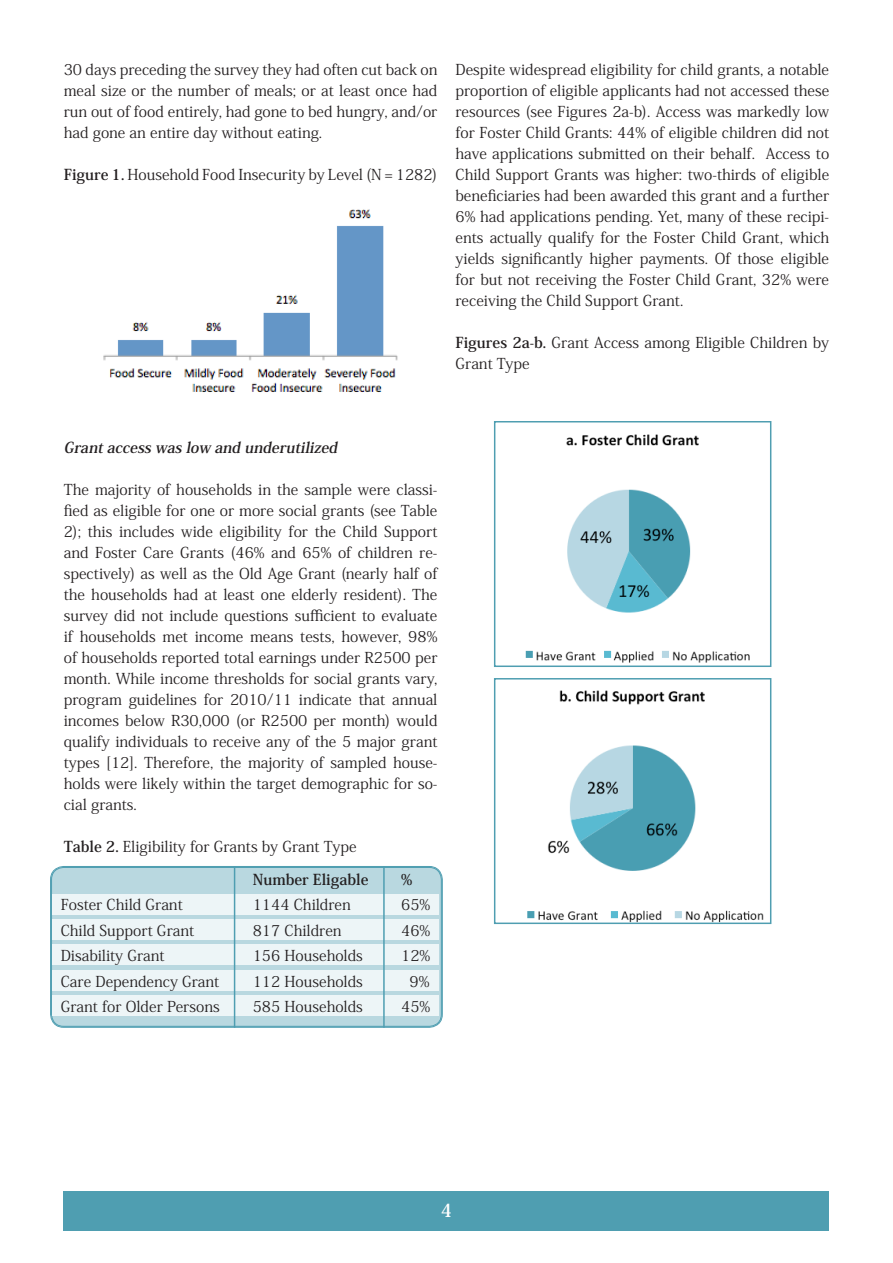
<style>
.page{position:relative;width:893px;height:1263px;background:#fff}
.page>*{position:absolute;margin:0;border:0;box-sizing:border-box;transform-origin:0 0}
.t1{font:700 18px "Koz Min Pro";color:#fff}
.t2{font:15px/21px "Koz Min Pro";color:#231f20;text-align:justify}
.t3{font:italic 700 15px "Koz Min Pro";color:#231f20}
.t4{font:700 15px "Koz Min Pro";color:#231f20}
.s1{font-weight:700}
</style>
<div class="page">
<img style="left:103px;top:209px;width:295px;height:184px">
<div style="left:64px;top:1191px;width:765px;height:40px;background:#4f9eb1"></div>
<div style="left:51px;top:867px;width:391px;height:160px;background:#b9d8e0;border-radius:13px"></div>
<div style="left:50px;top:866px;width:393px;height:162px;border:1px solid #4f9eb1;border-radius:13px"></div>
<div style="left:51px;top:867px;width:390px;height:159px;border:1px solid #4f9eb1;border-radius:12px"></div>
<div style="left:53px;top:894px;width:386px;height:21px;background:#edf5f7"></div>
<div style="left:53px;top:919px;width:386px;height:21px;background:#edf5f7"></div>
<div style="left:53px;top:944px;width:386px;height:21px;background:#edf5f7"></div>
<div style="left:53px;top:970px;width:386px;height:20px;background:#edf5f7"></div>
<div style="left:53px;top:995px;width:386px;height:20px;background:#edf5f7"></div>
<hr style="left:234px;top:866px;width:1px;height:162px;background:#4f9eb1">
<hr style="left:383px;top:866px;width:2px;height:162px;background:#4f9eb1">
<img style="left:525px;top:434px;width:225px;height:229px">
<div style="left:494px;top:421px;width:277px;height:246px;border:2px solid #4f9eb1"></div>
<img style="left:527px;top:690px;width:237px;height:231px">
<div style="left:494px;top:678px;width:277px;height:246px;border:2px solid #4f9eb1"></div>
<p class="t2" style="left:64px;top:59px;width:375px">30 days preceding the survey they had often cut back on meal size or the number of meals; or at least once had run out of food entirely, had gone to bed hungry, and/or had gone an entire day without eating.</p>
<p class="t2" style="left:64px;top:164px;width:375px"><span class="s1">Figure 1.</span> Household Food Insecurity by Level (N = 1282)</p>
<p class="t2" style="left:455px;top:59px;width:375px">Despite widespread eligibility for child grants, a notable proportion of eligible applicants had not accessed these resources (see Figures 2a-b). Access was markedly low for Foster Child Grants: 44% of eligible children did not have applications submitted on their behalf. Access to Child Support Grants was higher: two-thirds of eligible beneficiaries had been awarded this grant and a further 6% had applications pending. Yet, many of these recipi&shy;ents actually qualify for the Foster Child Grant, which yields significantly higher payments. Of those eligible for but not receiving the Foster Child Grant, 32% were receiving the Child Support Grant.</p>
<p class="t2" style="left:455px;top:332px;width:375px"><span class="s1">Figures 2a-b.</span> Grant Access among Eligible Children by<br>Grant Type</p>
<p class="t3" style="left:64px;top:437px;width:279px">Grantaccess was low and underutilized</p>
<p class="t2" style="left:64px;top:479px;width:375px">The majority of households in the sample were classi&shy;fied as eligible for one or more social grants (see Table 2); this includes wide eligibility for the Child Support and Foster Care Grants (46% and 65% of children re&shy;spectively) as well as the Old Age Grant (nearly half of the households had at least one elderly resident). The survey did not include questions sufficient to evaluate if households met income means tests, however, 98% of households reported total earnings under R2500 per month. While income thresholds for social grants vary, program guidelines for 2010/11 indicate that annual incomes below R30,000 (or R2500 per month) would qualify individuals to receive any of the 5 major grant types [12]. Therefore, the majority of sampled house&shy;holds were likely within the target demographic for so&shy;cial grants.</p>
<p class="t2" style="left:64px;top:836px;width:294px"><span class="s1">Table 2.</span> Eligibility for Grants by Grant Type</p>
<p class="t4" style="left:253px;top:868px;width:117px">Number Eligable</p>
<p class="t4" style="left:401px;top:868px;width:13px">%</p>
<p class="t2" style="left:61px;top:893px;width:124px">Foster Child Grant</p>
<p class="t2" style="left:253px;top:893px;width:100px">1144 Children</p>
<p class="t2" style="left:401px;top:893px;width:31px">65%</p>
<p class="t2" style="left:61px;top:919px;width:135px">Child Support Grant</p>
<p class="t2" style="left:253px;top:919px;width:90px">817 Children</p>
<p class="t2" style="left:401px;top:919px;width:31px">46%</p>
<p class="t2" style="left:61px;top:944px;width:105px">Disability Grant</p>
<p class="t2" style="left:253px;top:944px;width:112px">156 Households</p>
<p class="t2" style="left:401px;top:944px;width:31px">12%</p>
<p class="t2" style="left:61px;top:970px;width:160px">Care Dependency Grant</p>
<p class="t2" style="left:253px;top:970px;width:112px">112 Households</p>
<p class="t2" style="left:410px;top:970px;width:22px">9%</p>
<p class="t2" style="left:61px;top:995px;width:161px">Grant for Older Persons</p>
<p class="t2" style="left:253px;top:995px;width:112px">585 Households</p>
<p class="t2" style="left:401px;top:995px;width:31px">45%</p>
<p class="t1" style="left:441px;top:1198px;width:13px">4</p>
</div>
